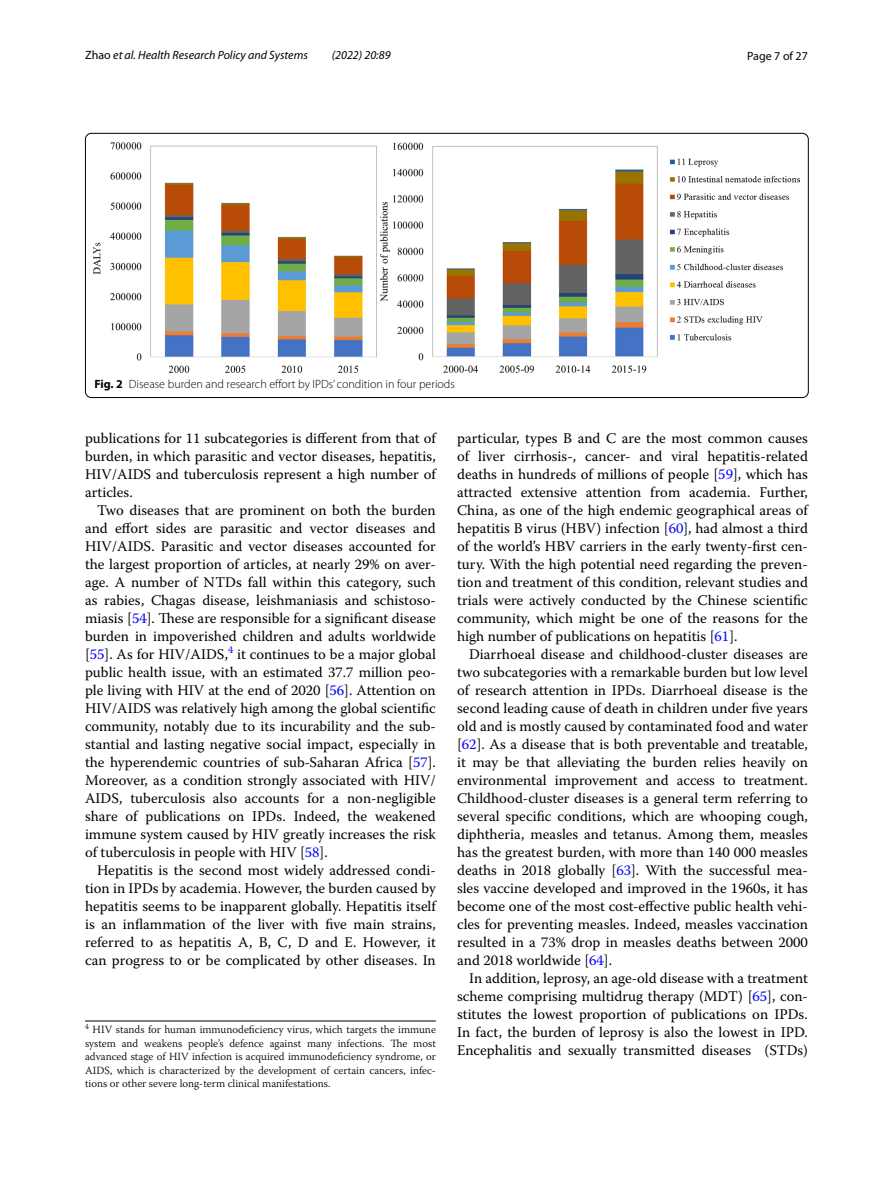
<style>
.page{position:relative;width:893px;height:1187px;background:#fff}
.page>*{position:absolute;margin:0;border:0;box-sizing:border-box;transform-origin:0 0}
.t1{font:14.7px/18px "Warnock Pro";color:#000;text-align:justify}
.t2{font:300 12px "Myriad Pro";color:#000}
.t3{font:italic 12px "Myriad Pro";color:#000}
.t4{font:12px "Myriad Pro";color:#000}
.t5{font:300 10.95px/13.5px "Warnock Pro";color:#000;text-align:justify}
.s1{font-style:normal}
.s2{font-weight:700}
.s3{color:#00f}
</style>
<div class="page">
<img style="left:94px;top:142px;width:706px;height:230px">
<div style="left:85px;top:133px;width:723px;height:265px;border:1px solid #000;border-radius:6px"></div>
<hr style="left:85px;top:1020px;width:351px;height:1px;background:#000">
<p class="t3" style="left:85px;top:48px;width:224px"><span class="s1">Zhao</span> et al. Health Research Policy and Systems</p>
<p class="t3" style="left:332px;top:48px;width:60px">(2022) 20:89</p>
<p class="t4" style="left:747px;top:48px;width:62px">Page 7 of 27</p>
<p class="t2" style="left:94px;top:377px;width:362px"><span class="s2">Fig. 2</span> Disease burden and research effort by IPDs’ condition in four periods</p>
<p class="t1" style="left:85px;top:429px;width:352px">publications for 11 subcategories is different from that of burden, in which parasitic and vector diseases, hepatitis, HIV/AIDS and tuberculosis represent a high number of articles.</p>
<p class="t1" style="left:85px;top:501px;width:352px;text-indent:12px">Two diseases that are prominent on both the burden and effort sides are parasitic and vector diseases and HIV/AIDS. Parasitic and vector diseases accounted for the largest proportion of articles, at nearly 29% on aver&shy;age. A number of NTDs fall within this category, such as rabies, Chagas disease, leishmaniasis and schistoso&shy;miasis [<span class="s3">54</span>]. These are responsible for a significant disease burden in impoverished children and adults worldwide [<span class="s3">55</span>]. As for HIV/AIDS,<sup>4</sup> it continues to be a major global public health issue, with an estimated 37.7 million peo&shy;ple living with HIV at the end of 2020 [<span class="s3">56</span>]. Attention on HIV/AIDS was relatively high among the global scientific community, notably due to its incurability and the sub&shy;stantial and lasting negative social impact, especially in the hyperendemic countries of sub-Saharan Africa [<span class="s3">57</span>].<br>Moreover, as a condition strongly associated with HIV/ AIDS, tuberculosis also accounts for a non-negligible share of publications on IPDs. Indeed, the weakened immune system caused by HIV greatly increases the risk of tuberculosis in people with HIV [<span class="s3">58</span>].</p>
<p class="t1" style="left:85px;top:861px;width:352px;text-indent:12px">Hepatitis is the second most widely addressed condi&shy;tion in IPDs by academia. However, the burden caused by hepatitis seems to be inapparent globally. Hepatitis itself is an inflammation of the liver with five main strains, referred to as hepatitis A, B, C, D and E. However, it can progress to or be complicated by other diseases. In</p>
<p class="t5" style="left:85px;top:1022px;width:352px"><sup>4</sup> HIV stands for human immunodeficiency virus, which targets the immune system and weakens people’s defence against many infections. The most advanced stage of HIV infection is acquired immunodeficiency syndrome, or AIDS, which is characterized by the development of certain cancers, infec&shy;tions or other severe long-term clinical manifestations.</p>
<p class="t1" style="left:457px;top:429px;width:352px">particular, types B and C are the most common causes of liver cirrhosis-, cancer- and viral hepatitis-related deaths in hundreds of millions of people [<span class="s3">59</span>], which has attracted extensive attention from academia. Further, China, as one of the high endemic geographical areas of hepatitis B virus (HBV) infection [<span class="s3">60</span>], had almost a third of the world’s HBV carriers in the early twenty-first cen&shy;tury. With the high potential need regarding the preven&shy;tion and treatment of this condition, relevant studies and trials were actively conducted by the Chinese scientific community, which might be one of the reasons for the high number of publications on hepatitis [<span class="s3">61</span>].</p>
<p class="t1" style="left:457px;top:645px;width:352px;text-indent:12px">Diarrhoeal disease and childhood-cluster diseases are two subcategories with a remarkable burden but low level of research attention in IPDs. Diarrhoeal disease is the second leading cause of death in children under five years old and is mostly caused by contaminated food and water [<span class="s3">62</span>]. As a disease that is both preventable and treatable, it may be that alleviating the burden relies heavily on environmental improvement and access to treatment.<br>Childhood-cluster diseases is a general term referring to several specific conditions, which are whooping cough, diphtheria, measles and tetanus. Among them, measles has the greatest burden, with more than 140 000 measles deaths in 2018 globally [<span class="s3">63</span>]. With the successful mea&shy;sles vaccine developed and improved in the 1960s, it has become one of the most cost-effective public health vehi&shy;cles for preventing measles. Indeed, measles vaccination resulted in a 73% drop in measles deaths between 2000 and 2018 worldwide [<span class="s3">64</span>].</p>
<p class="t1" style="left:457px;top:969px;width:352px;text-indent:12px">In addition, leprosy, an age-old disease with a treatment scheme comprising multidrug therapy (MDT) [<span class="s3">65</span>], con&shy;stitutes the lowest proportion of publications on IPDs.<br>In fact, the burden of leprosy is also the lowest in IPD.<br>Encephalitis and sexually transmitted diseases (STDs)</p>
</div>
